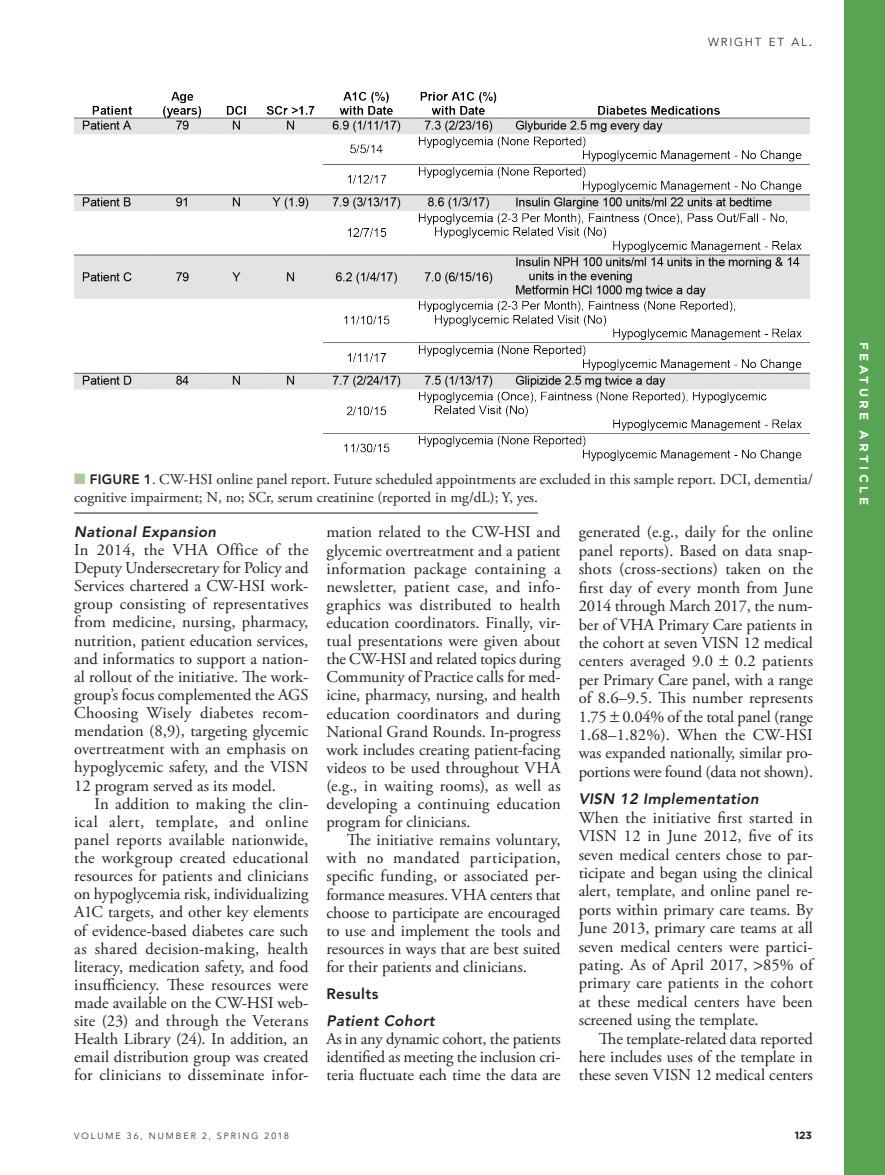
<style>
.page{position:relative;width:885px;height:1175px;background:#fff}
.page>*{position:absolute;margin:0;border:0;box-sizing:border-box;transform-origin:0 0}
.BODY_-_2nd_PARA{font:16.5px/18.1px "Adobe Garamond Pro";color:#231f20;text-align:justify}
.BODY_-_1st_PARA{font:16.5px/18.5px "Adobe Garamond Pro";letter-spacing:-.005em;color:#231f20;text-align:justify}
.t1{font:15px/18px "Adobe Garamond Pro";color:#231f20}
.H2_-_BOLD_ITALIC{font:italic 800 15px "Avenir LT Std";letter-spacing:.025em;color:#231f20}
.H1_-_BOLD{font:800 15px "Avenir LT Std";letter-spacing:.025em;color:#231f20}
.t2{font:700 12px "Gotham";letter-spacing:.28em;color:#fff}
.t3{font:300 11.55px "Avenir LT Std";letter-spacing:.145em;color:#231f20}
.t4{font:700 10.5px "Gotham";color:#231f20}
.t5{font:300 9px "Avenir LT Std";letter-spacing:.22em;color:#231f20}
.s1{font-size:16.5px}
.s2{color:#aac99e}
.s3{font-family:"Avenir LT Std";font-weight:800;font-size:13.5px}
</style>
<div class="page">
<div style="left:844px;top:0;width:40px;height:1174px;background:#57a453"></div>
<img style="left:74px;top:92px;width:735px;height:369px">
<hr style="left:74px;top:512px;width:463px;height:1px;background:#231f20">
<p class="t3" style="left:708px;top:35px;width:106px">WRIGHT ET AL<span class="s1">.</span></p>
<p class="t1" style="left:74px;top:471px;width:740px"><span class="s2">■</span> <span class="s3">FIGURE 1</span>. CW-HSI online panel report. Future scheduled appointments are excluded in this sample report. DCI, dementia/ cognitive impairment; N, no; SCr, serum creatinine (reported in mg/dL); Y, yes.</p>
<p class="H2_-_BOLD_ITALIC" style="left:74px;top:523px;width:143px">National Expansion</p>
<p class="BODY_-_1st_PARA" style="left:74px;top:541px;width:236px">In 2014, the VHA Office of the Deputy Undersecretary for Policy and Services chartered a CW-HSI work&shy;group consisting of representatives from medicine, nursing, pharmacy, nutrition, patient education services, and informatics to support a nation&shy;al rollout of the initiative. The work&shy;group’s focus complemented the AGS Choosing Wisely diabetes recom&shy;mendation (8,9), targeting glycemic overtreatment with an emphasis on hypoglycemic safety, and the VISN 12 program served as its model.</p>
<p class="BODY_-_2nd_PARA" style="left:74px;top:795px;width:236px;text-indent:20px">In addition to making the clin&shy;ical alert, template, and online panel reports available nationwide, the workgroup created educational resources for patients and clinicians on hypoglycemia risk, individualizing A1C targets, and other key elements of evidence-based diabetes care such as shared decision-making, health literacy, medication safety, and food insufficiency. These resources were made available on the CW-HSI web&shy;site (23) and through the Veterans Health Library (24). In addition, an email distribution group was created for clinicians to disseminate infor-</p>
<p class="BODY_-_2nd_PARA" style="left:326px;top:524px;width:236px">mation related to the CW-HSI and glycemic overtreatment and a patient information package containing a newsletter, patient case, and info&shy;graphics was distributed to health education coordinators. Finally, vir&shy;tual presentations were given about the CW-HSI and related topics during Community of Practice calls for med&shy;icine, pharmacy, nursing, and health education coordinators and during National Grand Rounds. In-progress work includes creating patient-facing videos to be used throughout VHA (e.g., in waiting rooms), as well as developing a continuing education program for clinicians.</p>
<p class="BODY_-_2nd_PARA" style="left:326px;top:831px;width:236px;text-indent:20px">The initiative remains voluntary, with no mandated participation, specific funding, or associated per&shy;formance measures. VHA centers that choose to participate are encouraged to use and implement the tools and resources in ways that are best suited for their patients and clinicians.</p>
<p class="H1_-_BOLD" style="left:326px;top:985px;width:53px">Results</p>
<p class="H2_-_BOLD_ITALIC" style="left:326px;top:1012px;width:110px">Patient Cohort</p>
<p class="BODY_-_1st_PARA" style="left:326px;top:1030px;width:236px">As in any dynamic cohort, the patients identified as meeting the inclusion cri&shy;teria fluctuate each time the data are</p>
<p class="BODY_-_1st_PARA" style="left:578px;top:523px;width:236px">generated (e.g., daily for the online panel reports). Based on data snap&shy;shots (cross-sections) taken on the first day of every month from June 2014 through March 2017, the num&shy;ber of VHA Primary Care patients in the cohort at seven VISN 12 medical centers averaged 9.0</p>
<p class="BODY_-_1st_PARA" style="left:578px;top:652px;width:236px;text-indent:156px">0.2 patients per Primary Care panel, with a range of 8.6–9.5. This number represents 1.75 0.04% of the total panel (range 1.68–1.82%). When the CW-HSI was expanded nationally, similar pro&shy;portions were found (data not shown).</p>
<p class="H2_-_BOLD_ITALIC" style="left:578px;top:790px;width:182px">VISN 12 Implementation</p>
<p class="BODY_-_1st_PARA" style="left:578px;top:808px;width:236px">When the initiative first started in VISN 12 in June 2012, five of its seven medical centers chose to par&shy;ticipate and began using the clinical alert, template, and online panel re&shy;ports within primary care teams. By June 2013, primary care teams at all seven medical centers were partici&shy;pating. As of April 2017, 85% of primary care patients in the cohort at these medical centers have been screened using the template.</p>
<p class="BODY_-_2nd_PARA" style="left:578px;top:1029px;width:236px;text-indent:20px">The template-related data reported here includes uses of the template in these seven VISN 12 medical centers</p>
<p class="t5" style="left:74px;top:1130px;width:216px">VOLUME 36, NUMBER 2, SPRING 2018</p>
<p class="t4" style="left:794px;top:1128px;width:19px">123</p>
<p class="t2" style="left:871px;top:342px;width:164px;rotate:90deg">FEATURE ARTICLE</p>
</div>
